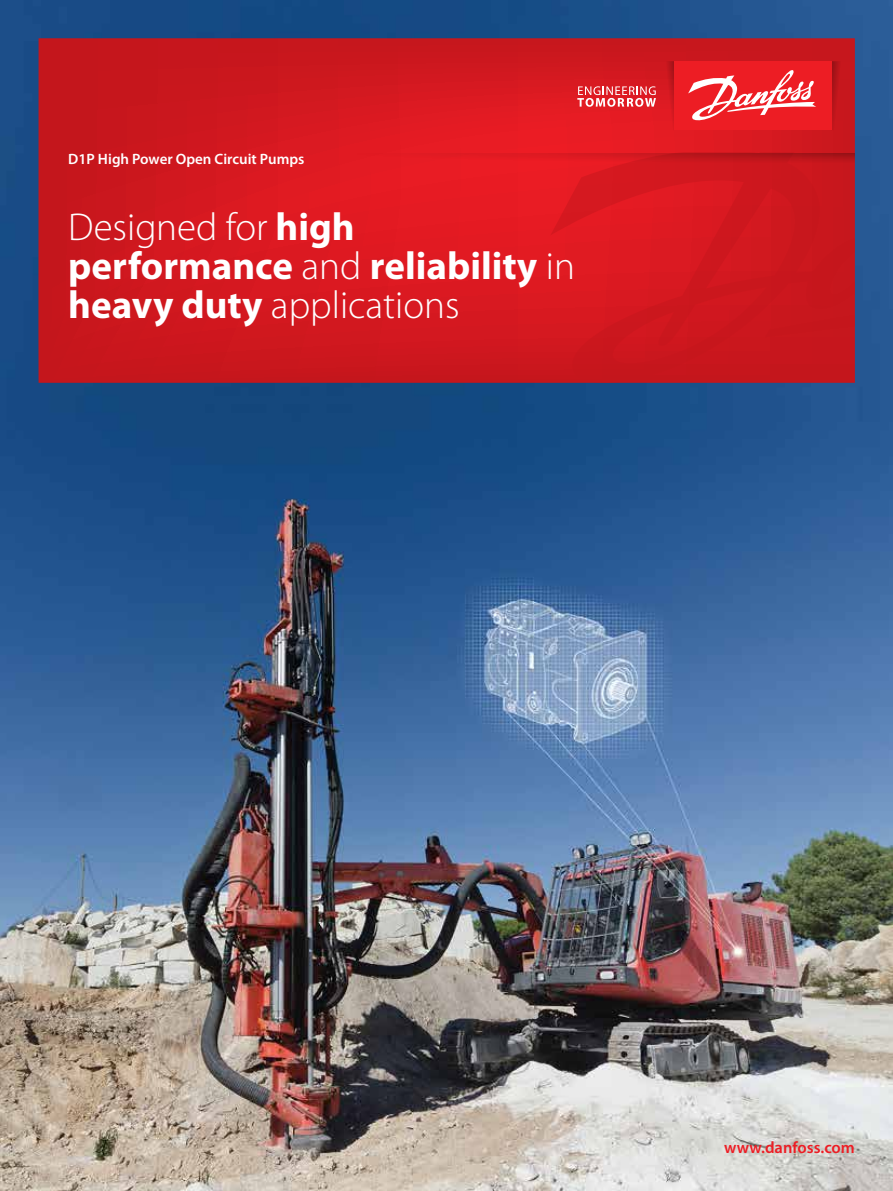
<style>
.page{position:relative;width:893px;height:1191px;background:#fff}
.page>*{position:absolute;margin:0;border:0;box-sizing:border-box;transform-origin:0 0}
.t1{font:700 39px/39px "Myriad Pro";color:#fff}
.t2{font:600 16.5px "Myriad Pro";color:#ed1d24}
.t3{font:600 15px "Myriad Pro";color:#fff}
.s1{font-weight:300}
</style>
<div class="page">
<img style="left:0;top:0;width:893px;height:1191px">
<svg style="left:38px;top:38px;width:817px;height:345px;background:#d2181f"></svg>
<svg style="left:550px;top:166px;width:305px;height:217px;background:#d0171e"></svg>
<svg style="left:832px;top:61px;width:12px;height:69px"></svg>
<svg style="left:358px;top:153px;width:497px;height:13px;background:#d4181f"></svg>
<div style="left:674px;top:61px;width:158px;height:69px;background:#ed1d24"></div>
<svg style="left:577px;top:61px;width:97px;height:69px;background:#dd2d34"></svg>
<svg style="left:688px;top:70px;width:128px;height:51px"></svg>
<p class="t3" style="left:68px;top:151px;width:238px">D1P High Power Open Circuit Pumps</p>
<p class="t1" style="left:68px;top:208px;width:508px"><span class="s1">Designed for</span> high performance <span class="s1">and</span> reliability <span class="s1">in </span>heavy duty <span class="s1">applications</span></p>
<p class="t2" style="left:724px;top:1138px;width:132px">www.danfoss.com</p>
</div>
